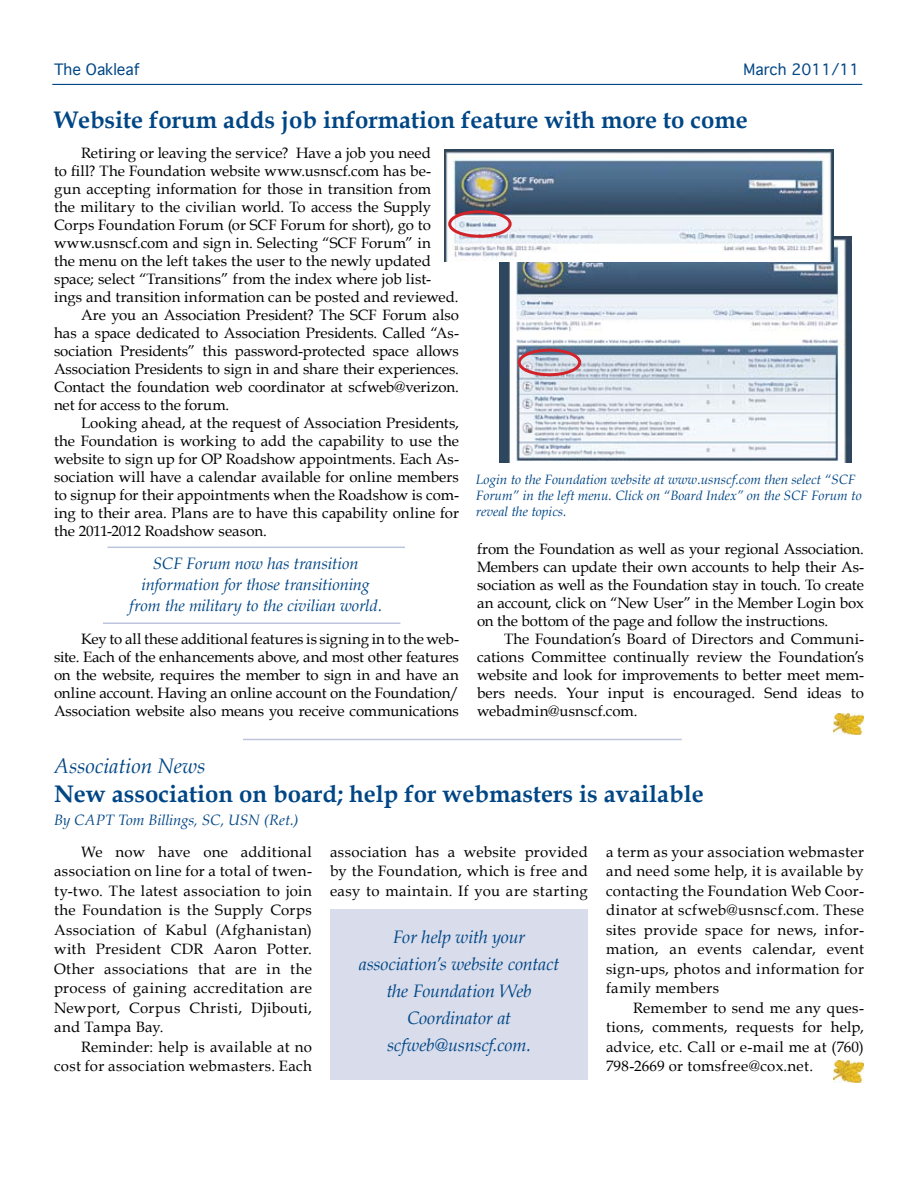
<style>
.page{position:relative;width:918px;height:1188px;background:#fff}
.page>*{position:absolute;margin:0;border:0;box-sizing:border-box;transform-origin:0 0}
.t1{font:700 24px "Book Antiqua";color:#004685}
.t2{font:italic 21px "Book Antiqua";color:#004685}
.t3{font:italic 18px/27px "Book Antiqua";letter-spacing:-.01em;color:#004685;text-align:center}
.t4{font:italic 16.5px/21px "Book Antiqua";letter-spacing:-.005em;color:#004685;text-align:center}
.t5{font:15px/19.5px "Book Antiqua";letter-spacing:.005em;color:#000;text-align:justify}
.t6{font:italic 15px "Book Antiqua";letter-spacing:-.005em;color:#004685}
.t7{font:15px "Geneva";color:#004685}
.t8{font:italic 13.5px/16.2px "Book Antiqua";color:#004685}
</style>
<div class="page">
<hr style="left:52px;top:84px;width:810px;height:1px;background:#004685">
<img style="left:834px;top:1061px;width:30px;height:21px">
<div style="left:330px;top:910px;width:258px;height:170px;background:#d8dceb"></div>
<img style="left:834px;top:713px;width:30px;height:22px">
<hr style="left:108px;top:547px;width:297px;height:1px;background:#bcc5dd">
<img style="left:499px;top:237px;width:353px;height:226px">
<img style="left:445px;top:149px;width:388px;height:113px">
<div style="left:448px;top:210px;width:64px;height:28px;border:3px solid #d2232a;border-radius:50%"></div>
<div style="left:518px;top:349px;width:63px;height:27px;border:3px solid #d2232a;border-radius:50%"></div>
<hr style="left:103px;top:622px;width:297px;height:2px;background:#bcc5dd">
<hr style="left:243px;top:739px;width:439px;height:1px;background:#bcc5dd">
<p class="t7" style="left:54px;top:60px;width:87px">The Oakleaf</p>
<p class="t7" style="left:744px;top:60px;width:117px">March 2011/11</p>
<h1 class="t1" style="left:54px;top:106px;width:695px">Website forum adds job information feature with more to come</h1>
<p class="t5" style="left:81px;top:143px;width:352px">Retiring or leaving the service? Have a job you need</p>
<p class="t5" style="left:54px;top:161px;width:379px">to fill? The Foundation website www.usnscf.com has be-</p>
<p class="t5" style="left:54px;top:179px;width:379px">gun accepting information for those in transition from</p>
<p class="t5" style="left:54px;top:197px;width:379px">the military to the civilian world. To access the Supply</p>
<p class="t5" style="left:54px;top:215px;width:379px">Corps Foundation Forum (or SCF Forum for short), go to</p>
<p class="t5" style="left:54px;top:233px;width:379px">www.usnscf.com and sign in. Selecting “SCF Forum” in</p>
<p class="t5" style="left:54px;top:251px;width:379px">the menu on the left takes the user to the newly updated</p>
<p class="t5" style="left:54px;top:269px;width:379px">space; select “Transitions” from the index where job list-</p>
<p class="t5" style="left:54px;top:287px;width:406px">ings and transition information can be posted and reviewed.</p>
<p class="t5" style="left:81px;top:305px;width:379px">Are you an Association President? The SCF Forum also</p>
<p class="t5" style="left:54px;top:323px;width:406px">has a space dedicated to Association Presidents. Called “As-</p>
<p class="t5" style="left:54px;top:341px;width:406px">sociation Presidents” this password-protected space allows</p>
<p class="t5" style="left:54px;top:359px;width:407px">Association Presidents to sign in and share their experiences.</p>
<p class="t5" style="left:54px;top:377px;width:406px">Contact the foundation web coordinator at scfweb@verizon.</p>
<p class="t5" style="left:54px;top:395px;width:177px">net for access to the forum.</p>
<p class="t5" style="left:81px;top:413px;width:379px">Looking ahead, at the request of Association Presidents,</p>
<p class="t5" style="left:54px;top:431px;width:406px">the Foundation is working to add the capability to use the</p>
<p class="t5" style="left:54px;top:449px;width:406px">website to sign up for OP Roadshow appointments. Each As-</p>
<p class="t5" style="left:54px;top:467px;width:406px">sociation will have a calendar available for online members</p>
<p class="t5" style="left:54px;top:485px;width:406px">to signup for their appointments when the Roadshow is com-</p>
<p class="t5" style="left:54px;top:503px;width:406px">ing to their area. Plans are to have this capability online for</p>
<p class="t5" style="left:54px;top:521px;width:215px">the 2011-2012 Roadshow season.</p>
<p class="t4" style="left:129px;top:553px;width:254px">SCF Forum now has transition information for those transitioning from the military to the civilian world.</p>
<p class="t5" style="left:54px;top:629px;width:406px;line-height:18px;text-indent:27px">Key to all these additional features is signing in to the web&shy;site. Each of the enhancements above, and most other features on the website, requires the member to sign in and have an online account. Having an online account on the Foundation/ Association website also means you receive communications</p>
<p class="t8" style="left:476px;top:472px;width:387px">Login to the Foundation website at www.usnscf.com then select “SCF<br>Forum” in the left menu. Click on “Board Index” on the SCF Forum to reveal the topics.</p>
<p class="t5" style="left:477px;top:540px;width:388px;line-height:18px">from the Foundation as well as your regional Association.<br>Members can update their own accounts to help their As&shy;sociation as well as the Foundation stay in touch. To create an account, click on “New User” in the Member Login box on the bottom of the page and follow the instructions.</p>
<p class="t5" style="left:477px;top:630px;width:388px;line-height:18px;text-indent:27px">The Foundation’s Board of Directors and Communi&shy;cations Committee continually review the Foundation’s website and look for improvements to better meet mem&shy;bers needs. Your input is encouraged. Send ideas to webadmin@usnscf.com.</p>
<h2 class="t2" style="left:54px;top:754px;width:153px">Association News</h2>
<h1 class="t1" style="left:54px;top:780px;width:651px">New association on board; help for webmasters is available</h1>
<p class="t6" style="left:54px;top:811px;width:246px">By CAPT Tom Billings, SC, USN (Ret.)</p>
<p class="t5" style="left:54px;top:842px;width:260px;text-indent:27px">We now have one additional association on line for a total of twen&shy;ty-two. The latest association to join the Foundation is the Supply Corps Association of Kabul (Afghanistan) with President CDR Aaron Potter.<br>Other associations that are in the process of gaining accreditation are Newport, Corpus Christi, Djibouti, and Tampa Bay.</p>
<p class="t5" style="left:54px;top:1037px;width:260px;text-align:right">Reminder: help is available at no cost for association webmasters. Each</p>
<p class="t5" style="left:330px;top:842px;width:260px">association has a website provided by the Foundation, which is free and easy to maintain. If you are starting</p>
<p class="t3" style="left:359px;top:924px;width:202px">For help with your association’s website contact the Foundation Web<br>Coordinator at scfweb@usnscf.com.</p>
<p class="t5" style="left:606px;top:842px;width:260px">a term as your association webmaster and need some help, it is available by contacting the Foundation Web Coor&shy;dinator at scfweb@usnscf.com. These sites provide space for news, infor&shy;mation, an events calendar, event sign-ups, photos and information for family members</p>
<p class="t5" style="left:606px;top:998px;width:260px;text-indent:27px">Remember to send me any ques&shy;tions, comments, requests for help, advice, etc. Call or e-mail me at (760)<br>798-2669 or tomsfree@cox.net.</p>
</div>
